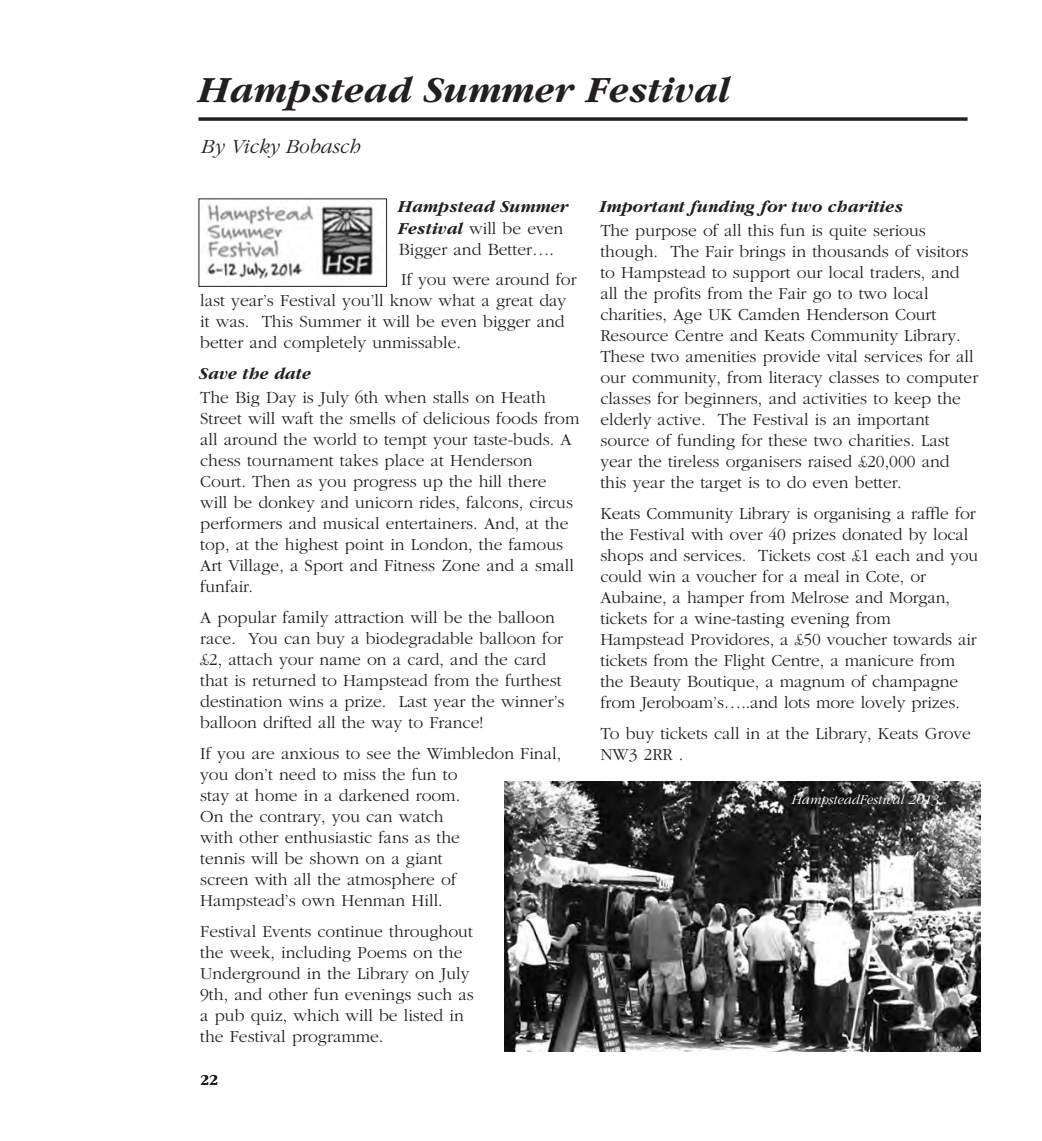
<style>
.page{position:relative;width:1042px;height:1141px;background:#fff}
.page>*{position:absolute;margin:0;border:0;box-sizing:border-box;transform-origin:0 0}
.t1{font:italic 700 38.5px "Garamond";color:#231f20}
.t2{font:italic 300 21px "Garamond";color:#231f20}
.t3{font:300 17.5px/21px "Garamond";color:#231f20}
.t4{font:italic 700 17.5px "Garamond";color:#231f20}
.t5{font:700 15.75px "Garamond";color:#231f20}
.t6{font:italic 300 14px "Garamond";color:#fff}
.s1{font-weight:700;font-style:italic}
</style>
<div class="page">
<svg style="left:198px;top:117px;width:769px;height:4px;background:#3e3a3b"></svg>
<img style="left:206px;top:204px;width:168px;height:76px">
<div style="left:198px;top:198px;width:189px;height:89px;border:1px solid #231f20"></div>
<img style="left:504px;top:781px;width:476px;height:271px">
<h1 class="t1" style="left:200px;top:67px;width:533px">Hampstead Summer Festival</h1>
<p class="t2" style="left:200px;top:134px;width:162px">By Vicky Bobasch</p>
<p class="t3" style="left:399px;top:195px;width:172px"><span class="s1">Hampstead Summer<br>Festival</span> will be even<br>Bigger and Better….</p>
<p class="t3" style="left:200px;top:269px;width:378px;text-indent:201px">If you were around for last year’s Festival you’ll know what a great day it was. This Summer it will be even bigger and better and completely unmissable.</p>
<p class="t4" style="left:200px;top:363px;width:113px">Save the date</p>
<p class="t3" style="left:200px;top:386px;width:381px">The Big Day is July 6th when stalls on Heath Street will waft the smells of delicious foods from all around the world to tempt your taste-buds. A chess tournament takes place at Henderson Court. Then as you progress up the hill there<br>will be donkey and unicorn rides, falcons, circus performers and musical entertainers. And, at the top, at the highest point in London, the famous Art Village, a Sport and Fitness Zone and a small funfair.</p>
<p class="t3" style="left:200px;top:606px;width:366px">A popular family attraction will be the balloon race. You can buy a biodegradable balloon for £2, attach your name on a card, and the card that is returned to Hampstead from the furthest destination wins a prize. Last year the winner’s balloon drifted all the way to France!</p>
<p class="t3" style="left:200px;top:742px;width:362px">If you are anxious to see the Wimbledon Final, you don’t need to miss the fun to<br>stay at home in a darkened room.<br>On the contrary, you can watch<br>with other enthusiastic fans as the<br>tennis will be shown on a giant<br>screen with all the atmosphere of<br>Hampstead’s own Henman Hill.</p>
<p class="t3" style="left:200px;top:920px;width:275px">Festival Events continue throughout the week, including Poems on the<br>Underground in the Library on July<br>9th, and other fun evenings such as a pub quiz, which will be listed in the Festival programme.</p>
<p class="t5" style="left:200px;top:1070px;width:19px">22</p>
<p class="t4" style="left:600px;top:196px;width:306px">Important funding for two charities</p>
<p class="t3" style="left:600px;top:219px;width:379px">The purpose of all this fun is quite serious though. The Fair brings in thousands of visitors to Hampstead to support our local traders, and all the profits from the Fair go to two local charities, Age UK Camden Henderson Court Resource Centre and Keats Community Library.<br>These two amenities provide vital services for all our community, from literacy classes to computer classes for beginners, and activities to keep the elderly active. The Festival is an important source of funding for these two charities. Last year the tireless organisers raised £20,000 and this year the target is to do even better.</p>
<p class="t3" style="left:600px;top:502px;width:379px">Keats Community Library is organising a raffle for the Festival with over 40 prizes donated by local shops and services. Tickets cost £1 each and you could win a voucher for a meal in Cote, or Aubaine, a hamper from Melrose and Morgan, tickets for a wine-tasting evening from Hampstead Providores, a £50 voucher towards air tickets from the Flight Centre, a manicure from the Beauty Boutique, a magnum of champagne from Jeroboam’s…..and lots more lovely prizes.</p>
<p class="t3" style="left:600px;top:722px;width:372px">To buy tickets call in at the Library, Keats Grove<br>NW3 2RR .</p>
<p class="t6" style="left:791px;top:791px;width:149px">HampsteadFestival 2013</p>
</div>
